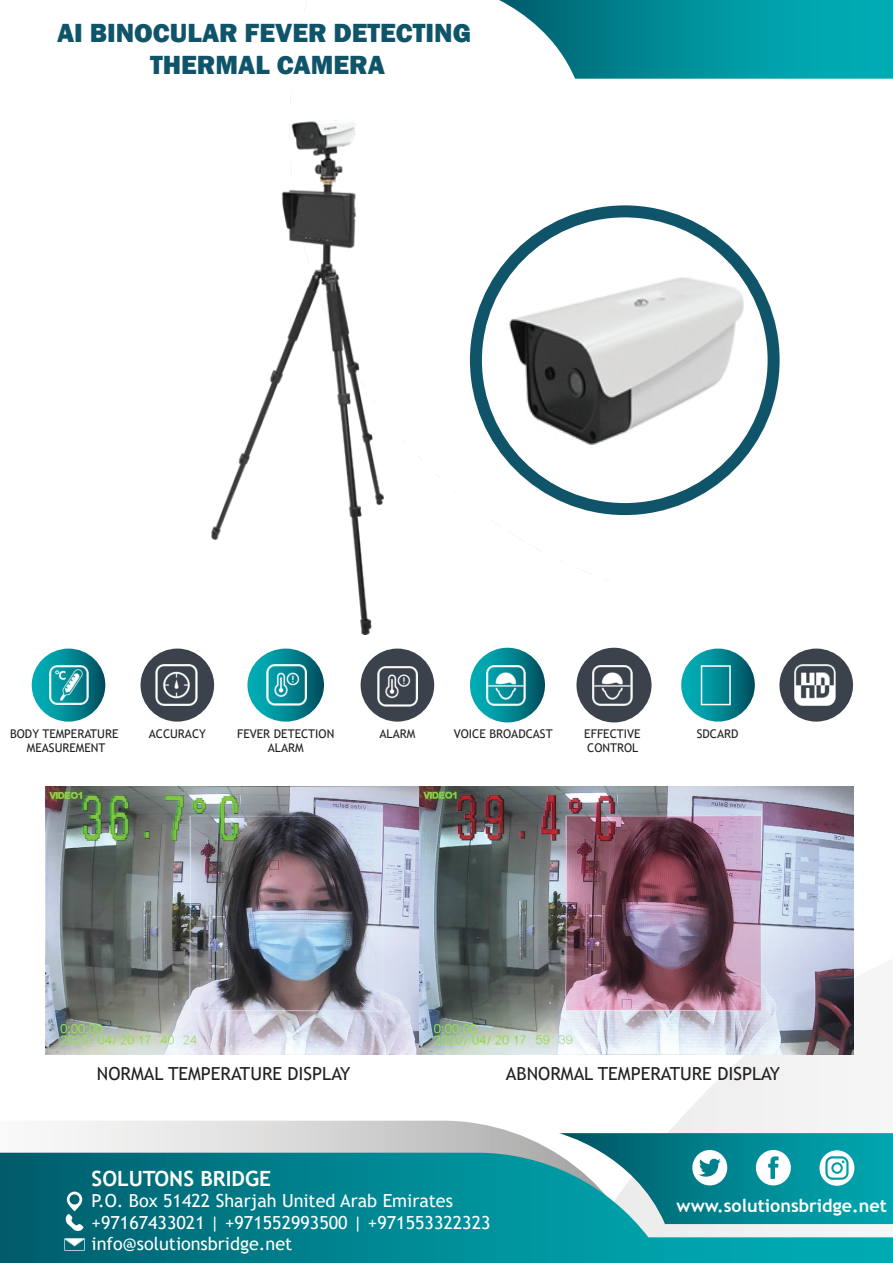
<style>
.page{position:relative;width:893px;height:1263px;background:#fff}
.page>*{position:absolute;margin:0;border:0;box-sizing:border-box;transform-origin:0 0}
.t1{font:800 27px/32.4px "Franklin Gothic";color:#10546a;text-align:center}
.t2{font:700 21px "Trebuchet MS";color:#fff}
.t3{font:18px/21.6px "Trebuchet MS";color:#fff}
.t4{font:18px "Trebuchet MS";color:#231f20}
.t5{font:700 18px "Trebuchet MS";color:#fff}
.t6{font:12px/14.4px "Trebuchet MS";color:#231f20;text-align:center}
</style>
<div class="page">
<svg style="left:478px;top:918px;width:378px;height:215px"></svg>
<svg style="left:0;top:1121px;width:653px;height:32px"></svg>
<svg style="left:0;top:1153px;width:893px;height:110px;background:#0c8792"></svg>
<svg style="left:290px;top:1px;width:490px;height:580px"></svg>
<svg style="left:559px;top:1133px;width:334px;height:91px;background:#31a0a9"></svg>
<svg style="left:65px;top:1191px;width:18px;height:40px"></svg>
<svg style="left:64px;top:1238px;width:21px;height:12px"></svg>
<img style="left:503px;top:258px;width:253px;height:207px">
<img style="left:211px;top:120px;width:172px;height:515px">
<svg style="left:499px;top:0;width:394px;height:79px;background:#1fa0a9"></svg>
<div style="left:470px;top:205px;width:310px;height:310px;border:12px solid #10546a;border-radius:50%"></div>
<svg style="left:247px;top:648px;width:77px;height:74px"></svg>
<div style="left:470px;top:648px;width:75px;height:74px;background:linear-gradient(to right,#01bac2,#025464);border-radius:37px"></div>
<div style="left:779px;top:648px;width:74px;height:74px;background:#3b424b;border-radius:50%"></div>
<div style="left:141px;top:648px;width:73px;height:74px;background:#3b424b;border-radius:50%"></div>
<svg style="left:32px;top:648px;width:73px;height:74px;background:#0c8c97"></svg>
<svg style="left:681px;top:648px;width:74px;height:74px;background:#098b96"></svg>
<img style="left:49px;top:666px;width:39px;height:38px">
<img style="left:486px;top:665px;width:40px;height:40px">
<img style="left:266px;top:665px;width:40px;height:40px">
<img style="left:795px;top:665px;width:40px;height:40px">
<img style="left:155px;top:664px;width:43px;height:42px">
<div style="left:361px;top:648px;width:73px;height:74px;background:#3b424b;border-radius:50%"></div>
<div style="left:576px;top:648px;width:75px;height:74px;background:#3b424b;border-radius:50%"></div>
<img style="left:593px;top:665px;width:39px;height:40px">
<img style="left:45px;top:787px;width:425px;height:268px">
<img style="left:420px;top:787px;width:433px;height:267px">
<img style="left:377px;top:666px;width:40px;height:40px">
<div style="left:701px;top:665px;width:30px;height:40px;border:2px solid #fff"></div>
<h1 class="t1" style="left:57px;top:17px;width:416px">AI BINOCULAR FEVER DETECTING<br>THERMAL CAMERA</h1>
<p class="t6" style="left:10px;top:726px;width:110px">BODY TEMPERATURE<br>MEASUREMENT</p>
<p class="t6" style="left:149px;top:726px;width:59px">ACCURACY</p>
<p class="t6" style="left:237px;top:726px;width:99px">FEVER DETECTION<br>ALARM</p>
<p class="t6" style="left:380px;top:726px;width:37px">ALARM</p>
<p class="t6" style="left:454px;top:726px;width:100px">VOICE BROADCAST</p>
<p class="t6" style="left:584px;top:726px;width:58px;text-align:left">EFFECTIVE<br>CONTROL</p>
<p class="t6" style="left:697px;top:726px;width:43px">SDCARD</p>
<p class="t4" style="left:97px;top:1062px;width:255px">NORMAL TEMPERATURE DISPLAY</p>
<p class="t4" style="left:506px;top:1062px;width:276px">ABNORMAL TEMPERATURE DISPLAY</p>
<p class="t2" style="left:92px;top:1165px;width:181px">SOLUTONS BRIDGE</p>
<p class="t3" style="left:92px;top:1190px;width:400px">P.O. Box 51422 Sharjah United Arab Emirates +97167433021 | +971552993500 | +971553322323 info@solutionsbridge.net</p>
<p class="t5" style="left:677px;top:1194px;width:212px">www.solutionsbridge.net</p>
</div>
